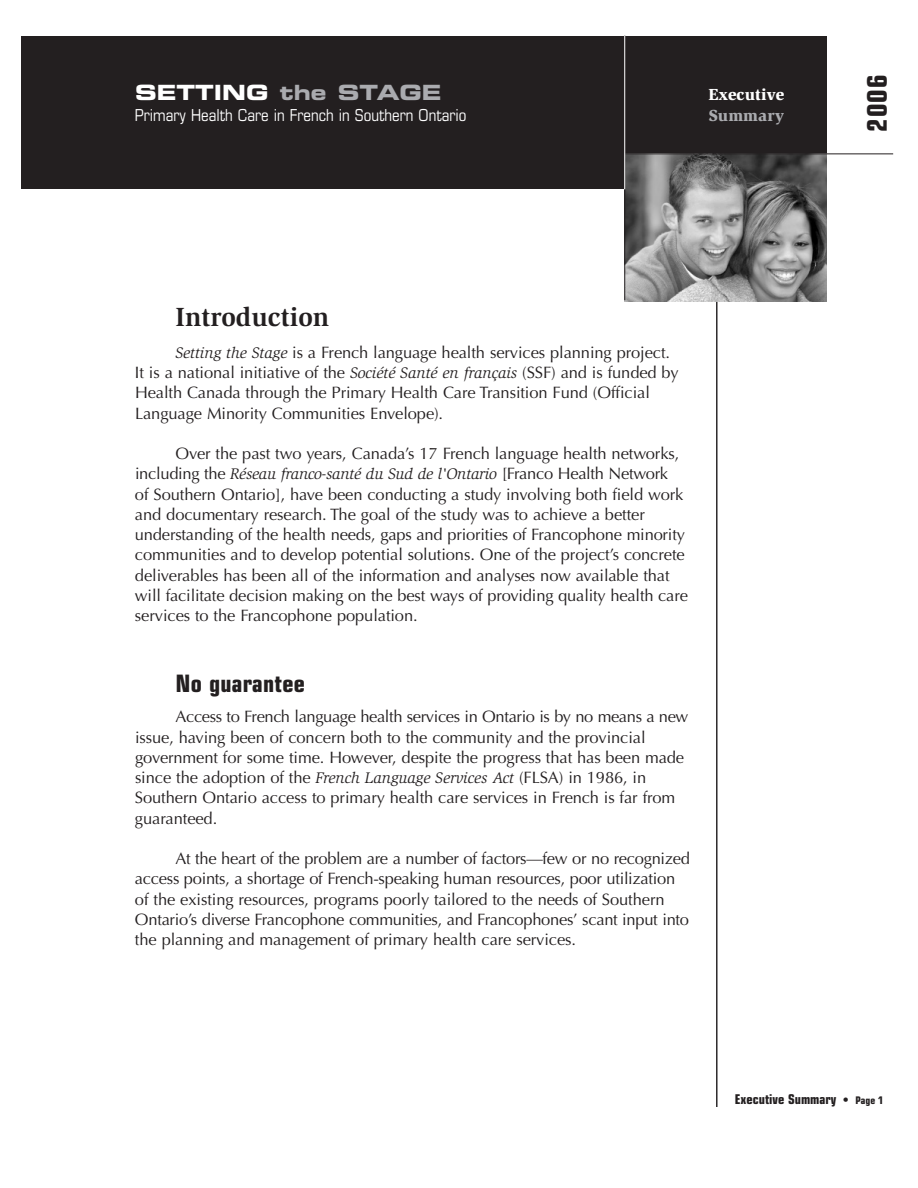
<style>
.page{position:relative;width:918px;height:1188px;background:#fff}
.page>*{position:absolute;margin:0;border:0;box-sizing:border-box;transform-origin:0 0}
.t1{font:700 27px "Slimbach";color:#231f20}
.t2{font:700 condensed 27px "Eurostile";color:#231f20}
.t3{font:700 condensed 24px "Eurostile";letter-spacing:.01em;color:#231f20}
.t4{font:21px "Eurostile Bold Extended Two";color:#aaabaf}
.t5{font:16.5px/20.2px "Optima";letter-spacing:-.005em;color:#231f20}
.t6{font:condensed 16.5px "Eurostile";color:#fff}
.t7{font:900 16.5px "Slimbach";color:#fff}
.t8{font:900 16.5px "Slimbach";color:#aaabaf}
.t9{font:italic 15.75px "Slimbach";letter-spacing:-.015em;color:#231f20}
.t10{font:700 condensed 13.5px "Eurostile";color:#231f20}
.s1{color:#fff}
.s2{font-family:"Slimbach";font-style:italic;font-size:15.75px}
.s3{font-family:"Optima";font-style:normal;font-size:16.5px}
.s4{font-weight:400;font-size:12px}
.s5{font-size:10.5px}
</style>
<div class="page">
<div style="left:21px;top:36px;width:806px;height:153px;background:#231f20"></div>
<hr style="left:717px;top:301px;width:1px;height:806px;background:#231f20">
<img style="left:625px;top:155px;width:202px;height:146px">
<hr style="left:625px;top:154px;width:268px;height:1px;background:#231f20">
<hr style="left:624px;top:35px;width:1px;height:265px;background:#231f20">
<hr style="left:624px;top:35px;width:1px;height:154px;background:#fff">
<p class="t4" style="left:135px;top:85px;width:308px"><span class="s1">SETTING</span> the STAGE</p>
<p class="t7" style="left:709px;top:88px;width:77px">Executive</p>
<p class="t6" style="left:135px;top:109px;width:333px">Primary Health Care in French in Southern Ontario</p>
<p class="t8" style="left:709px;top:109px;width:77px">Summary</p>
<h1 class="t1" style="left:176px;top:307px;width:155px">Introduction</h1>
<p class="t5" style="left:135px;top:344px;width:545px;text-indent:41px"><span class="s2">Setting the Stage</span> is a French language health services planning project.<br>It is a national initiative of the <span class="s2">Société Santé en français</span> (SSF) and is funded by Health Canada through the Primary Health Care Transition Fund (Official Language Minority Communities Envelope).</p>
<p class="t5" style="left:175px;top:445px;width:505px">Over the past two years, Canada’s 17 French language health networks,</p>
<p class="t9" style="left:135px;top:468px;width:535px"><span class="s3">including the</span> Réseau franco-santé du Sud de l'Ontario <span class="s3">[Franco Health Network</span></p>
<p class="t5" style="left:135px;top:485px;width:554px">of Southern Ontario], have been conducting a study involving both field work and documentary research. The goal of the study was to achieve a better understanding of the health needs, gaps and priorities of Francophone minority communities and to develop potential solutions. One of the project’s concrete deliverables has been all of the information and analyses now available that will facilitate decision making on the best ways of providing quality health care services to the Francophone population.</p>
<h2 class="t3" style="left:176px;top:674px;width:131px">No guarantee</h2>
<p class="t5" style="left:135px;top:708px;width:555px;text-indent:41px">Access to French language health services in Ontario is by no means a new issue, having been of concern both to the community and the provincial government for some time. However, despite the progress that has been made since the adoption of the <span class="s2">French Language Services Act</span> (FLSA) in 1986, in Southern Ontario access to primary health care services in French is far from guaranteed.</p>
<p class="t5" style="left:135px;top:850px;width:557px;text-indent:40px">At the heart of the problem are a number of factors—few or no recognized access points, a shortage of French-speaking human resources, poor utilization of the existing resources, programs poorly tailored to the needs of Southern Ontario’s diverse Francophone communities, and Francophones’ scant input into the planning and management of primary health care services.</p>
<h1 class="t2" style="left:867px;top:132px;width:60px;rotate:-90deg">2006</h1>
<p class="t10" style="left:735px;top:1094px;width:150px">Executive Summary <span class="s4">•</span> <span class="s5">Page 1</span></p>
</div>
